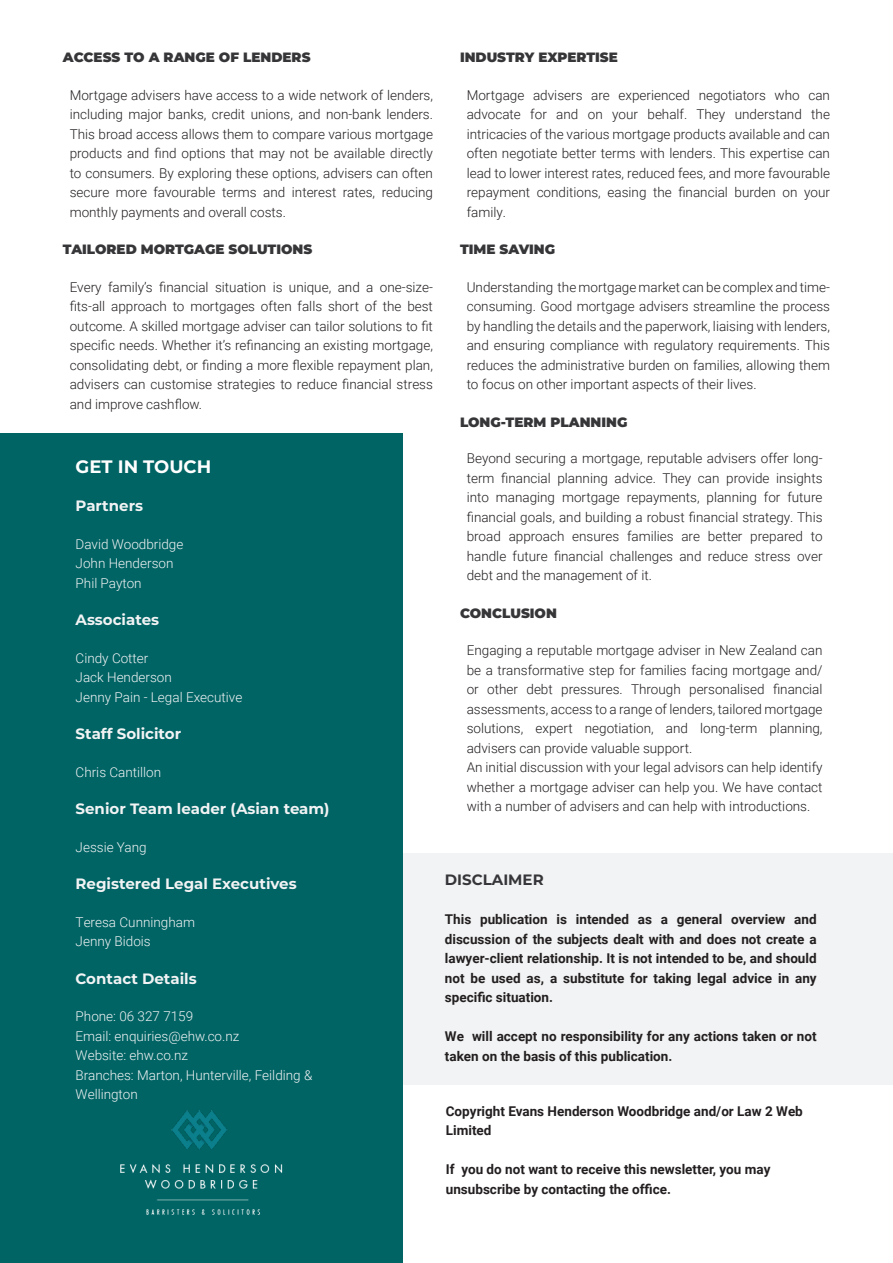
<style>
.page{position:relative;width:893px;height:1263px;background:#fff}
.page>*{position:absolute;margin:0;border:0;box-sizing:border-box;transform-origin:0 0}
.t1{font:700 18px "Montserrat";color:#fff}
.Body_Text{font:700 15px "Montserrat";color:#f2f3f4}
.Body_Text-2{font:700 15px "Montserrat";color:#363539}
.Body_Text-3{font:300 13.5px/19.5px "Roboto";color:#231f20;text-align:justify}
.Body_Text-4{font:700 13.5px/19.5px "Roboto";color:#231f20}
.Body_Text-5{font:300 13.5px/19.5px "Roboto";color:#f2f3f4}
.Body_Section_Heading{font:900 13.5px "Montserrat";color:#363639}
</style>
<div class="page">
<div style="left:403px;top:853px;width:490px;height:232px;background:#f2f3f4"></div>
<div style="left:0;top:434px;width:403px;height:829px;background:#006364"></div>
<img style="left:120px;top:1110px;width:163px;height:105px">
<p class="Body_Section_Heading" style="left:63px;top:47px;width:249px">ACCESS TO A RANGE OF LENDERS</p>
<p class="Body_Text-3" style="left:70px;top:85px;width:365px">Mortgage advisers have access to a wide network of lenders, including major banks, credit unions, and non-bank lenders.<br>This broad access allows them to compare various mortgage products and find options that may not be available directly to consumers. By exploring these options, advisers can often secure more favourable terms and interest rates, reducing monthly payments and overall costs.</p>
<p class="Body_Section_Heading" style="left:63px;top:239px;width:251px">TAILORED MORTGAGE SOLUTIONS</p>
<p class="Body_Text-3" style="left:70px;top:277px;width:365px">Every family’s financial situation is unique, and a one-size&shy;fits-all approach to mortgages often falls short of the best outcome. A skilled mortgage adviser can tailor solutions to fit specific needs. Whether it’s refinancing an existing mortgage, consolidating debt, or finding a more flexible repayment plan, advisers can customise strategies to reduce financial stress and improve cashflow.</p>
<p class="t1" style="left:76px;top:454px;width:137px">GET IN TOUCH</p>
<p class="Body_Text" style="left:76px;top:495px;width:69px">Partners</p>
<p class="Body_Text-5" style="left:76px;top:534px;width:109px">David Woodbridge<br>John Henderson<br>Phil Payton</p>
<p class="Body_Text" style="left:76px;top:609px;width:85px">Associates</p>
<p class="Body_Text-5" style="left:76px;top:648px;width:168px">Cindy Cotter<br>Jack Henderson<br>Jenny Pain - Legal Executive</p>
<p class="Body_Text" style="left:76px;top:723px;width:107px">Staff Solicitor</p>
<p class="Body_Text-5" style="left:76px;top:762px;width:87px">Chris Cantillon</p>
<p class="Body_Text" style="left:76px;top:798px;width:256px">Senior Team leader (Asian team)</p>
<p class="Body_Text-5" style="left:76px;top:837px;width:73px">Jessie Yang</p>
<p class="Body_Text" style="left:76px;top:873px;width:223px">Registered Legal Executives</p>
<p class="Body_Text-5" style="left:76px;top:912px;width:121px">Teresa Cunningham<br>Jenny Bidois</p>
<p class="Body_Text" style="left:76px;top:968px;width:123px">Contact Details</p>
<p class="Body_Text-5" style="left:76px;top:1006px;width:238px">Phone: 06 327 7159<br>Email: enquiries@ehw.co.nz<br>Website: ehw.co.nz<br>Branches: Marton, Hunterville, Feilding &amp;<br>Wellington</p>
<p class="Body_Section_Heading" style="left:460px;top:47px;width:159px">INDUSTRY EXPERTISE</p>
<p class="Body_Text-3" style="left:467px;top:85px;width:365px">Mortgage advisers are experienced negotiators who can advocate for and on your behalf. They understand the intricacies of the various mortgage products available and can often negotiate better terms with lenders. This expertise can lead to lower interest rates, reduced fees, and more favourable repayment conditions, easing the financial burden on your family.</p>
<p class="Body_Section_Heading" style="left:460px;top:239px;width:97px">TIME SAVING</p>
<p class="Body_Text-3" style="left:467px;top:277px;width:365px">Understanding the mortgage market can be complex and time&shy;consuming. Good mortgage advisers streamline the process by handling the details and the paperwork, liaising with lenders, and ensuring compliance with regulatory requirements. This reduces the administrative burden on families, allowing them to focus on other important aspects of their lives.</p>
<p class="Body_Section_Heading" style="left:460px;top:412px;width:169px">LONG-TERM PLANNING</p>
<p class="Body_Text-3" style="left:467px;top:448px;width:357px">Beyond securing a mortgage, reputable advisers offer long&shy;term financial planning advice. They can provide insights into managing mortgage repayments, planning for future financial goals, and building a robust financial strategy. This broad approach ensures families are better prepared to handle future financial challenges and reduce stress over debt and the management of it.</p>
<p class="Body_Section_Heading" style="left:460px;top:603px;width:98px">CONCLUSION</p>
<p class="Body_Text-3" style="left:467px;top:640px;width:357px">Engaging a reputable mortgage adviser in New Zealand can be a transformative step for families facing mortgage and/ or other debt pressures. Through personalised financial assessments, access to a range of lenders, tailored mortgage solutions, expert negotiation, and long-term planning, advisers can provide valuable support.</p>
<p class="Body_Text-3" style="left:467px;top:757px;width:357px">An initial discussion with your legal advisors can help identify whether a mortgage adviser can help you. We have contact with a number of advisers and can help with introductions.</p>
<p class="Body_Text-2" style="left:445px;top:869px;width:100px">DISCLAIMER</p>
<p class="Body_Text-4" style="left:445px;top:909px;width:373px;text-align:justify">This publication is intended as a general overview and discussion of the subjects dealt with and does not create a lawyer-client relationship. It is not intended to be, and should not be used as, a substitute for taking legal advice in any specific situation.</p>
<p class="Body_Text-4" style="left:445px;top:1026px;width:373px">We will accept no responsibility for any actions taken or not taken on the basis of this publication.</p>
<p class="Body_Text-4" style="left:446px;top:1101px;width:359px">Copyright Evans Henderson Woodbridge and/or Law 2 Web<br>Limited</p>
<p class="Body_Text-4" style="left:446px;top:1159px;width:326px">If you do not want to receive this newsletter, you may unsubscribe by contacting the office.</p>
</div>
